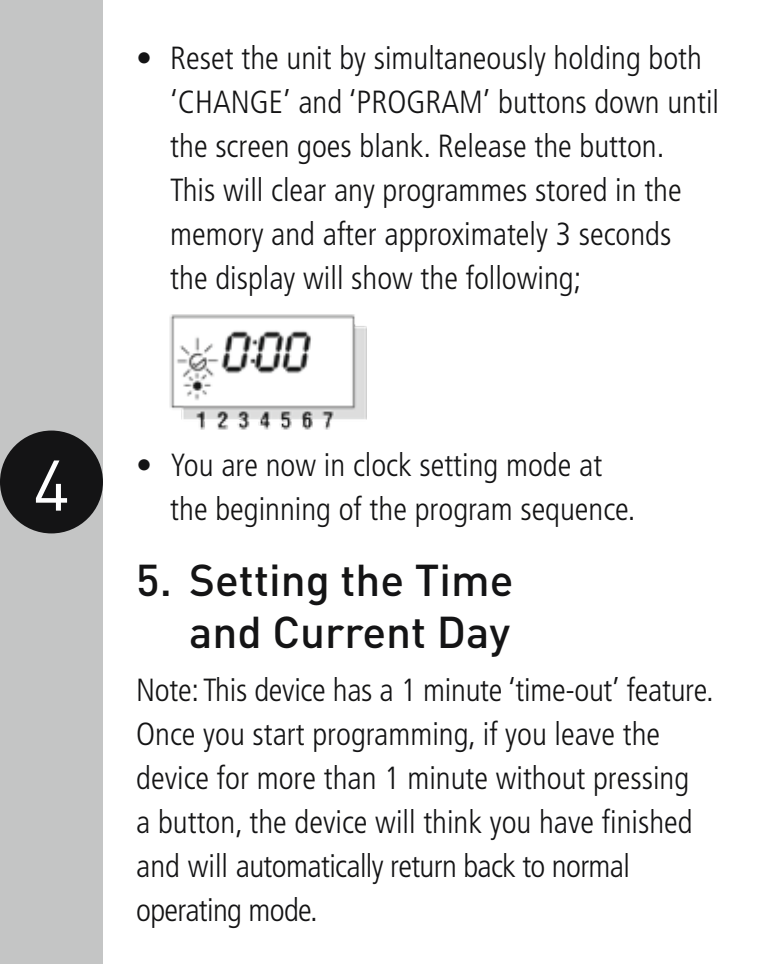
<style>
.page{position:relative;width:772px;height:964px;background:#fff}
.page>*{position:absolute;margin:0;border:0;box-sizing:border-box;transform-origin:0 0}
.t1{font:70.4px "DIN";color:#fff}
.t2{font:500 44px/52.8px "DIN";color:#141415;text-align:right}
.t3{font:300 condensed 32px/44px "Frutiger LT";color:#141415}
</style>
<div class="page">
<div style="left:0;top:0;width:103px;height:964px;background:#c4c5c5"></div>
<hr style="left:771px;top:0;width:1px;height:964px;background:#c4c5c5">
<div style="left:0;top:430px;width:103px;height:103px;background:#141415;border-radius:50%"></div>
<svg style="left:771px;top:430px;width:1px;height:103px"></svg>
<img style="left:169px;top:314px;width:198px;height:116px">
<h1 class="t1" style="left:33px;top:441px;width:38px">4</h1>
<p class="t3" style="left:170px;top:37px;width:550px;text-indent:-34px">• Reset the unit by simultaneously holding both ‘CHANGE’ and ‘PROGRAM’ buttons down until the screen goes blank. Release the button.<br>This will clear any programmes stored in the memory and after approximately 3 seconds<br>the display will show the following;</p>
<p class="t3" style="left:170px;top:444px;width:466px;text-indent:-34px">• You are now in clock setting mode at the beginning of the program sequence.</p>
<h2 class="t2" style="left:136px;top:552px;width:378px">5. Setting the Time and Current Day</h2>
<p class="t3" style="left:136px;top:668px;width:578px">Note: This device has a 1 minute ‘time-out’ feature.<br>Once you start programming, if you leave the device for more than 1 minute without pressing<br>a button, the device will think you have finished and will automatically return back to normal operating mode.</p>
</div>
